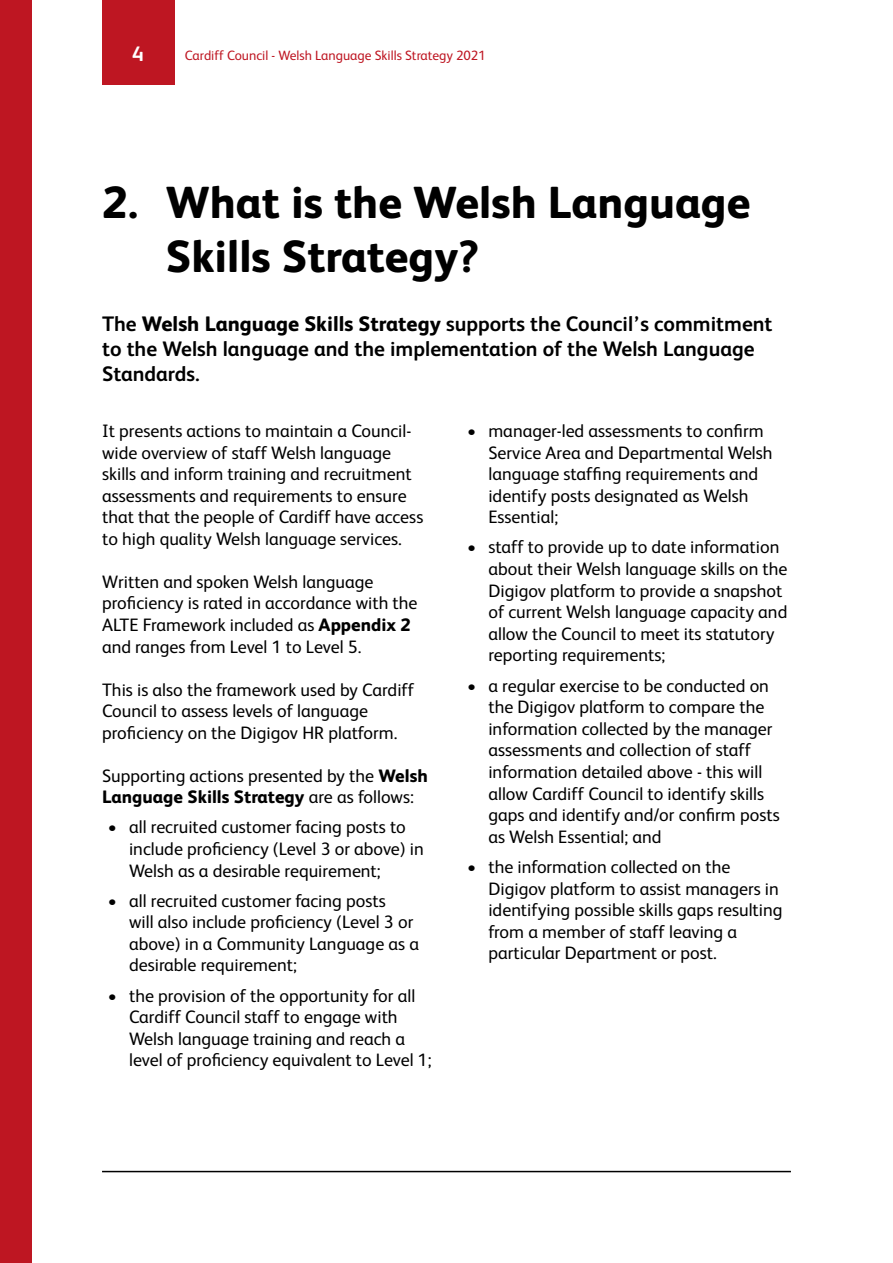
<style>
.page{position:relative;width:893px;height:1263px;background:#fff}
.page>*{position:absolute;margin:0;border:0;box-sizing:border-box;transform-origin:0 0}
.t1{font:800 45px/54px "FS Albert";color:#000}
.t2{font:700 21px/25.2px "FS Albert";color:#000}
.t3{font:700 21px "FS Albert";color:#fff}
.t4{font:18px/21.6px "FS Albert";color:#000}
.t5{font:13.5px "FS Albert";color:#be1622}
.s1{font-weight:800}
</style>
<div class="page">
<div style="left:102px;top:0;width:72px;height:85px;background:#be1622"></div>
<div style="left:0;top:0;width:32px;height:1263px;background:#be1622"></div>
<hr style="left:102px;top:1171px;width:689px;height:1px;background:#000">
<p class="t3" style="left:132px;top:39px;width:13px">4</p>
<p class="t5" style="left:185px;top:47px;width:302px">Cardiff Council - Welsh Language Skills Strategy 2021</p>
<h1 class="t1" style="left:166px;top:173px;width:586px;text-indent:-64px">2. What is the Welsh Language<br>Skills Strategy?</h1>
<p class="t2" style="left:102px;top:310px;width:672px">The <span class="s1">Welsh Language Skills Strategy</span> supports the Council’s commitment to the Welsh language and the implementation of the Welsh Language<br>Standards.</p>
<p class="t4" style="left:102px;top:419px;width:323px">It presents actions to maintain a Council&shy;wide overview of staff Welsh language skills and inform training and recruitment assessments and requirements to ensure that that the people of Cardiff have access to high quality Welsh language services.</p>
<p class="t4" style="left:102px;top:570px;width:317px">Written and spoken Welsh language proficiency is rated in accordance with the ALTE Framework included as <span class="s1">Appendix 2 </span>and ranges from Level 1 to Level 5.</p>
<p class="t4" style="left:102px;top:678px;width:314px">This is also the framework used by Cardiff<br>Council to assess levels of language proficiency on the Digigov HR platform.</p>
<p class="t4" style="left:102px;top:764px;width:327px">Supporting actions presented by the <span class="s1">Welsh<br>Language Skills Strategy</span> are as follows:</p>
<p class="t4" style="left:129px;top:815px;width:296px;text-indent:-21px">• all recruited customer facing posts to include proficiency (Level 3 or above) in<br>Welsh as a desirable requirement;</p>
<p class="t4" style="left:129px;top:889px;width:292px;text-indent:-21px">• all recruited customer facing posts<br>will also include proficiency (Level 3 or above) in a Community Language as a desirable requirement;</p>
<p class="t4" style="left:129px;top:984px;width:304px;text-indent:-21px">• the provision of the opportunity for all Cardiff Council staff to engage with Welsh language training and reach a level of proficiency equivalent to Level 1;</p>
<p class="t4" style="left:488px;top:419px;width:286px;text-indent:-21px">• manager-led assessments to confirm<br>Service Area and Departmental Welsh language staffing requirements and identify posts designated as Welsh<br>Essential;</p>
<p class="t4" style="left:488px;top:536px;width:301px;text-indent:-21px">• staff to provide up to date information about their Welsh language skills on the Digigov platform to provide a snapshot of current Welsh language capacity and allow the Council to meet its statutory reporting requirements;</p>
<p class="t4" style="left:488px;top:674px;width:293px;text-indent:-21px">• a regular exercise to be conducted on the Digigov platform to compare the information collected by the manager assessments and collection of staff information detailed above - this will allow Cardiff Council to identify skills gaps and identify and/or confirm posts as Welsh Essential; and</p>
<p class="t4" style="left:488px;top:855px;width:296px;text-indent:-21px">• the information collected on the Digigov platform to assist managers in identifying possible skills gaps resulting from a member of staff leaving a particular Department or post.</p>
</div>
